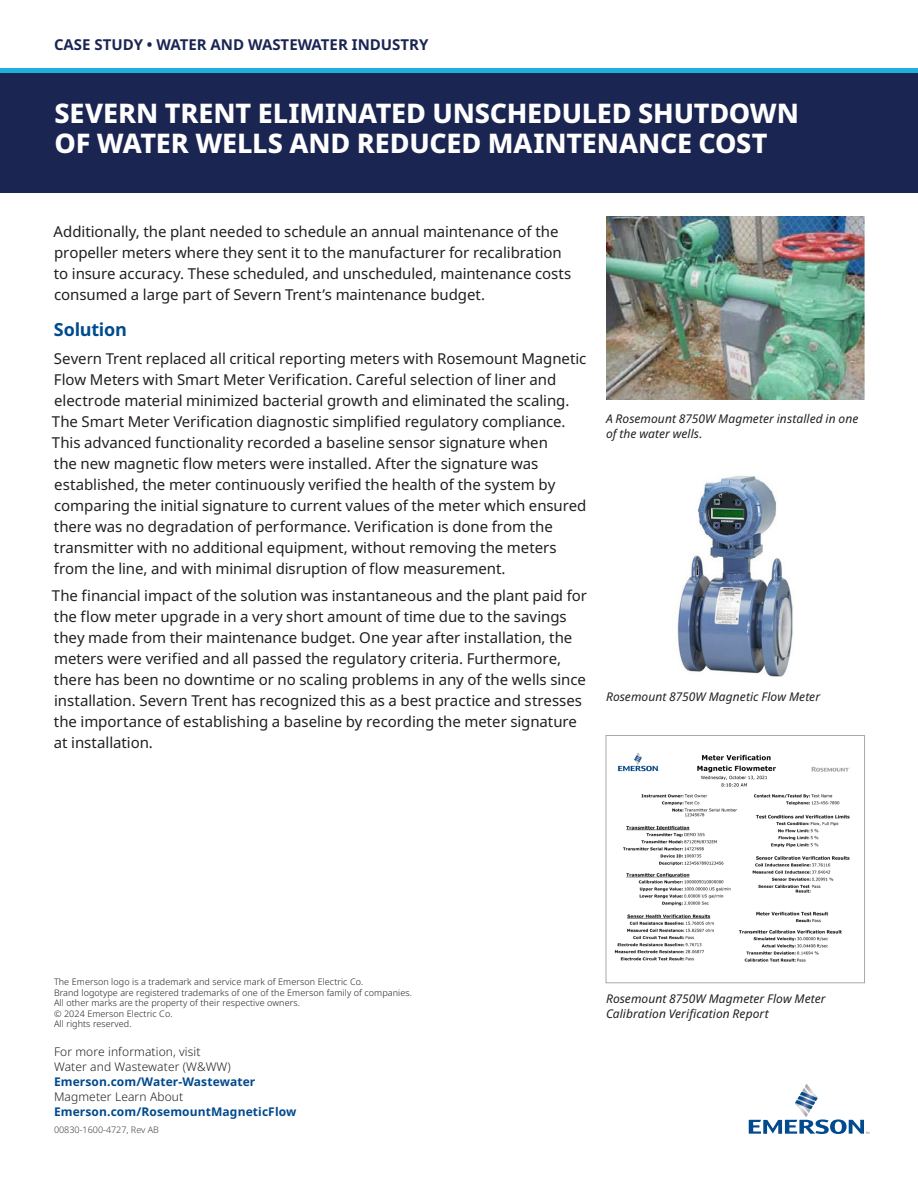
<style>
.page{position:relative;width:918px;height:1188px;background:#fff}
.page>*{position:absolute;margin:0;border:0;box-sizing:border-box;transform-origin:0 0}
.Headline-Reversed-Paragraph_18_20{font:800 27px/30px "Noto Sans";letter-spacing:-.005em;color:#fff}
.Subhead-Paragraph-Blue_12_15{font:700 18px "Noto Sans";letter-spacing:-.015em;color:#004b8d}
.Body-Paragraph_10_14{font:15px/21px "Noto Sans";letter-spacing:-.005em;color:#231f20}
.Page_Header-Blue_10_15{font:700 15px "Noto Sans";color:#1b2552}
.Photo-Caption_8_10{font:italic 12px/15px "Noto Sans";letter-spacing:.005em;color:#231f20}
.Product_Page-Blue_8_10{font:700 12px "Noto Sans";letter-spacing:.01em;color:#004a8d}
.More_information-Black_8_10{font:300 12px "Noto Sans";letter-spacing:.01em;color:#231f20}
.Product_Page-Blue_8_10-2{font:300 12px "Noto Sans";letter-spacing:.01em;color:#231f20}
.Trademark-Info-Black_6_7{font:300 9px/10.5px "Noto Sans";letter-spacing:.01em;color:#231f20}
.Product_Page-Blue_8_10-3{font:300 9px "Noto Sans";color:#3e3e3f}
</style>
<div class="page">
<div style="left:0;top:68px;width:918px;height:125px;background:#1b2552"></div>
<hr style="left:0;top:68px;width:918px;height:4px;background:#1db1de">
<img style="left:606px;top:216px;width:259px;height:184px">
<img style="left:677px;top:476px;width:116px;height:201px">
<img style="left:614px;top:752px;width:236px;height:210px">
<div style="left:606px;top:735px;width:259px;height:248px;border:1px solid #a8a9ad"></div>
<svg style="left:749px;top:1084px;width:120px;height:50px"></svg>
<p class="Page_Header-Blue_10_15" style="left:54px;top:36px;width:376px">CASE STUDY • WATER AND WASTEWATER INDUSTRY</p>
<p class="Headline-Reversed-Paragraph_18_20" style="left:55px;top:98px;width:746px">SEVERN TRENT ELIMINATED UNSCHEDULED SHUTDOWN<br>OF WATER WELLS AND REDUCED MAINTENANCE COST</p>
<p class="Body-Paragraph_10_14" style="left:54px;top:221px;width:519px">Additionally, the plant needed to schedule an annual maintenance of the propeller meters where they sent it to the manufacturer for recalibration to insure accuracy. These scheduled, and unscheduled, maintenance costs consumed a large part of Severn Trent’s maintenance budget.</p>
<p class="Subhead-Paragraph-Blue_12_15" style="left:54px;top:319px;width:74px">Solution</p>
<p class="Body-Paragraph_10_14" style="left:52px;top:348px;width:536px">Severn Trent replaced all critical reporting meters with Rosemount Magnetic Flow Meters with Smart Meter Verification. Careful selection of liner and electrode material minimized bacterial growth and eliminated the scaling.<br>The Smart Meter Verification diagnostic simplified regulatory compliance.<br>This advanced functionality recorded a baseline sensor signature when<br>the new magnetic flow meters were installed. After the signature was established, the meter continuously verified the health of the system by comparing the initial signature to current values of the meter which ensured there was no degradation of performance. Verification is done from the transmitter with no additional equipment, without removing the meters from the line, and with minimal disruption of flow measurement.</p>
<p class="Body-Paragraph_10_14" style="left:52px;top:586px;width:537px">The financial impact of the solution was instantaneous and the plant paid for the flow meter upgrade in a very short amount of time due to the savings they made from their maintenance budget. One year after installation, the meters were verified and all passed the regulatory criteria. Furthermore, there has been no downtime or no scaling problems in any of the wells since installation. Severn Trent has recognized this as a best practice and stresses the importance of establishing a baseline by recording the meter signature at installation.</p>
<p class="Photo-Caption_8_10" style="left:606px;top:411px;width:254px">A Rosemount 8750W Magmeter installed in one of the water wells.</p>
<p class="Photo-Caption_8_10" style="left:606px;top:689px;width:216px">Rosemount 8750W Magnetic Flow Meter</p>
<p class="Trademark-Info-Black_6_7" style="left:54px;top:977px;width:359px">The Emerson logo is a trademark and service mark of Emerson Electric Co.<br>Brand logotype are registered trademarks of one of the Emerson family of companies.<br>All other marks are the property of their respective owners.<br>© 2024 Emerson Electric Co.<br>All rights reserved.</p>
<p class="More_information-Black_8_10" style="left:54px;top:1045px;width:148px">For more information, visit</p>
<p class="More_information-Black_8_10" style="left:54px;top:1060px;width:178px">Water and Wastewater (W&amp;WW)</p>
<p class="Product_Page-Blue_8_10" style="left:54px;top:1075px;width:203px">Emerson.com/Water-Wastewater</p>
<p class="Product_Page-Blue_8_10-2" style="left:54px;top:1090px;width:131px">Magmeter Learn About</p>
<p class="Product_Page-Blue_8_10" style="left:54px;top:1105px;width:244px">Emerson.com/RosemountMagneticFlow</p>
<p class="Product_Page-Blue_8_10-3" style="left:54px;top:1125px;width:106px">00830-1600-4727, Rev AB</p>
<p class="Photo-Caption_8_10" style="left:606px;top:991px;width:221px">Rosemount 8750W Magmeter Flow Meter<br>Calibration Verification Report</p>
</div>
